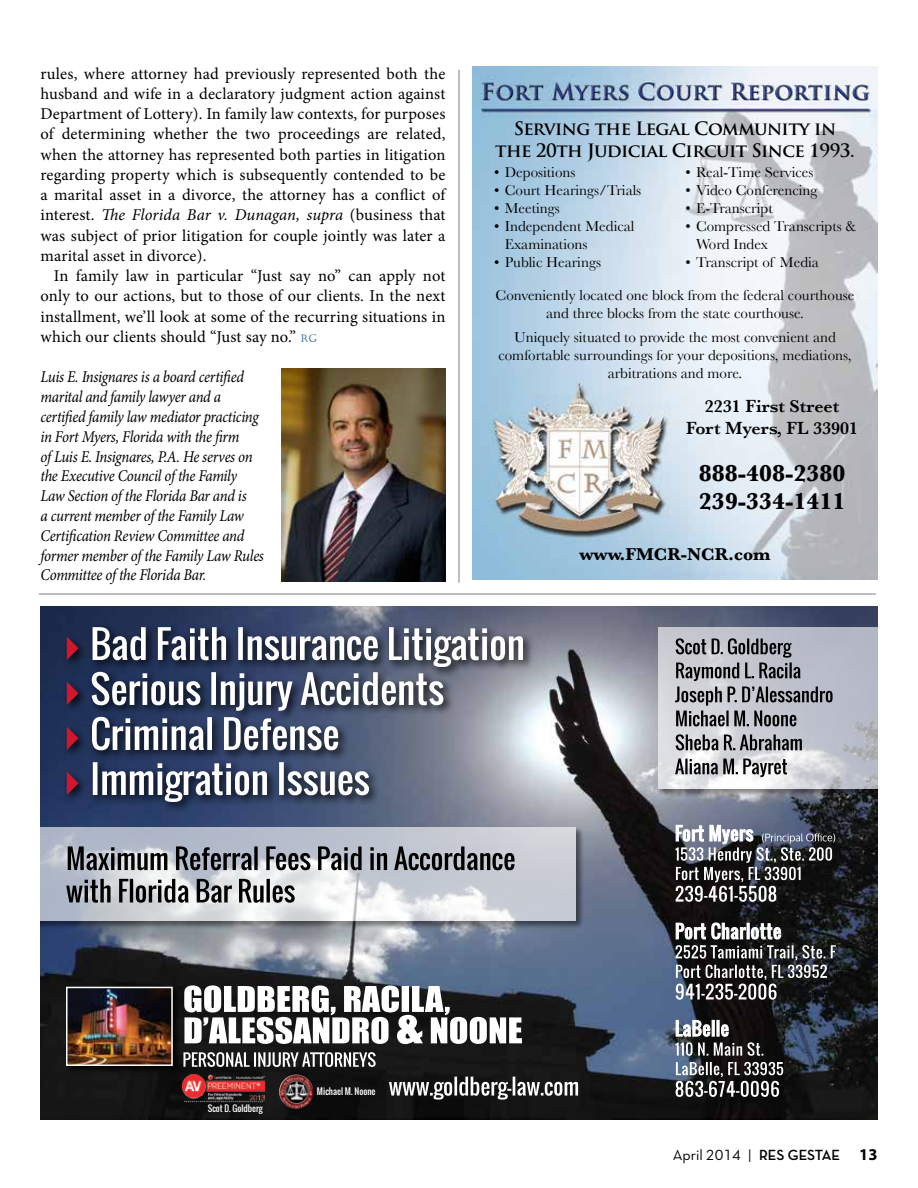
<style>
.page{position:relative;width:918px;height:1188px;background:#fff}
.page>*{position:absolute;margin:0;border:0;box-sizing:border-box;transform-origin:0 0}
.t1{font:700 24px/28.8px "Baskerville";color:#000}
.t2{font:700 18px/21.6px "Trajan Pro";letter-spacing:-.03em;color:#000;text-align:center}
.t3{font:600 18px/21.6px "Baskerville";color:#000;text-align:center}
.t4{font:700 18px "Baskerville";color:#000}
.t5{font:16.5px/20.2px "Minion Pro";letter-spacing:.01em;color:#000;text-align:justify}
.t6{font:italic 16.5px/19.8px "Minion Pro";letter-spacing:-.02em;color:#000;scale:.9 1}
.t7{font:15px/18px "Baskerville";color:#000;text-align:center}
.t8{font:15px "Neutra Text TF Book Alt";color:#000}
.t9{font:8.7px "Oswald";color:#fff}
.t10{font:8.55px "Oswald";color:#fff}
.s1{font-style:italic}
.s2{font-family:"Castellar";font-size:10.5px;color:#00447c}
.s3{font-family:"Neutra Disp";font-weight:500}
.s4{font-family:"Neutra Disp";font-weight:700}
.s5{font-family:"Myriad Pro";font-weight:700;font-size:16.5px}
</style>
<div class="page">
<img style="left:281px;top:369px;width:165px;height:212px">
<img style="left:41px;top:606px;width:836px;height:513px">
<div style="left:657px;top:626px;width:221px;height:171px;background:#000;opacity:.75"></div>
<svg style="left:658px;top:627px;width:220px;height:162px;background:#c7c9d1"></svg>
<svg style="left:389px;top:1077px;width:189px;height:23px"></svg>
<img style="left:279px;top:1075px;width:34px;height:34px">
<img style="left:182px;top:1075px;width:83px;height:27px">
<svg style="left:676px;top:945px;width:160px;height:55px;background:#4e4e50"></svg>
<svg style="left:676px;top:923px;width:105px;height:16px"></svg>
<svg style="left:676px;top:1062px;width:107px;height:35px"></svg>
<svg style="left:675px;top:1020px;width:88px;height:36px"></svg>
<svg style="left:675px;top:824px;width:160px;height:78px;background:#585a5f"></svg>
<div style="left:88px;top:758px;width:292px;height:55px;background:#000;opacity:.84"></div>
<svg style="left:93px;top:762px;width:276px;height:40px"></svg>
<div style="left:62px;top:769px;width:27px;height:36px;background:#000;opacity:.84"></div>
<svg style="left:67px;top:772px;width:12px;height:23px"></svg>
<div style="left:88px;top:713px;width:261px;height:48px;background:#000;opacity:.84"></div>
<svg style="left:92px;top:721px;width:246px;height:29px"></svg>
<div style="left:62px;top:724px;width:27px;height:36px;background:#000;opacity:.84"></div>
<svg style="left:67px;top:727px;width:12px;height:23px"></svg>
<div style="left:88px;top:668px;width:366px;height:53px;background:#000;opacity:.84"></div>
<div style="left:62px;top:679px;width:27px;height:36px;background:#000;opacity:.84"></div>
<svg style="left:67px;top:682px;width:12px;height:23px"></svg>
<div style="left:88px;top:623px;width:446px;height:55px;background:#000;opacity:.84"></div>
<svg style="left:92px;top:627px;width:431px;height:84px"></svg>
<div style="left:62px;top:634px;width:27px;height:36px;background:#000;opacity:.84"></div>
<svg style="left:67px;top:637px;width:12px;height:23px"></svg>
<svg style="left:675px;top:759px;width:112px;height:18px"></svg>
<svg style="left:676px;top:734px;width:126px;height:16px;background:#7f8084"></svg>
<svg style="left:675px;top:687px;width:158px;height:39px;background:#8f9097"></svg>
<svg style="left:676px;top:638px;width:125px;height:43px;background:#8d8e95"></svg>
<div style="left:65px;top:986px;width:116px;height:89px;background:#0c0c0c"></div>
<img style="left:69px;top:990px;width:101px;height:73px">
<div style="left:66px;top:987px;width:107px;height:79px;border:2px solid #fff"></div>
<svg style="left:184px;top:985px;width:338px;height:59px"></svg>
<svg style="left:183px;top:1052px;width:193px;height:15px"></svg>
<div style="left:40px;top:827px;width:544px;height:103px;background:#000;opacity:.75"></div>
<svg style="left:40px;top:827px;width:536px;height:94px"></svg>
<svg style="left:66px;top:879px;width:229px;height:24px;background:#86888a"></svg>
<svg style="left:68px;top:846px;width:447px;height:24px;background:#7a7d83"></svg>
<hr style="left:39px;top:593px;width:837px;height:2px;background:#a7a9ac">
<hr style="left:458px;top:70px;width:2px;height:513px;background:#a7a9ac">
<img style="left:473px;top:67px;width:405px;height:513px">
<img style="left:482px;top:83px;width:252px;height:17px">
<p class="t5" style="left:40px;top:63px;width:407px">rules, where attorney had previously represented both the husband and wife in a declaratory judgment action against Department of Lottery). In family law contexts, for purposes of determining whether the two proceedings are related, when the attorney has represented both parties in litigation regarding property which is subsequently contended to be a marital asset in a divorce, the attorney has a conflict of interest. <span class="s1">The Florida Bar v. Dunagan, supra</span> (business that was subject of prior litigation for couple jointly was later a marital asset in divorce).</p>
<p class="t5" style="left:40px;top:266px;width:407px;text-indent:13px">In family law in particular “Just say no” can apply not only to our actions, but to those of our clients. In the next installment, we’ll look at some of the recurring situations in which our clients should “Just say no.” <span class="s2">RG</span></p>
<p class="t6" style="left:40px;top:367px;width:250px">Luis E. Insignares is a board certified marital and family lawyer and a certified family law mediator practicing in Fort Myers, Florida with the firm<br>of Luis E. Insignares, P.A. He serves on the Executive Council of the Family Law Section of the Florida Bar and is<br>a current member of the Family Law Certification Review Committee and former member of the Family Law Rules Committee of the Florida Bar.</p>
<p class="t2" style="left:495px;top:118px;width:361px">Serving the Legal Community in the 20th Judicial Circuit Since 1993.</p>
<p class="t7" style="left:494px;top:163px;width:83px">• Depositions</p>
<p class="t7" style="left:494px;top:181px;width:149px">• Court Hearings/Trials</p>
<p class="t7" style="left:494px;top:199px;width:67px">• Meetings</p>
<p class="t7" style="left:505px;top:217px;width:131px;text-align:left;text-indent:-10px">• Independent Medical<br>Examinations</p>
<p class="t7" style="left:494px;top:253px;width:108px">• Public Hearings</p>
<p class="t7" style="left:686px;top:163px;width:129px">• Real-Time Services</p>
<p class="t7" style="left:686px;top:181px;width:134px">• Video Conferencing</p>
<p class="t7" style="left:686px;top:199px;width:89px">• E-Transcript</p>
<p class="t7" style="left:696px;top:217px;width:162px;text-align:left;text-indent:-10px">• Compressed Transcripts &amp;<br>Word Index</p>
<p class="t7" style="left:686px;top:253px;width:135px">• Transcript of Media</p>
<p class="t7" style="left:496px;top:286px;width:360px">Conveniently located one block from the federal courthouse and three blocks from the state courthouse.</p>
<p class="t7" style="left:498px;top:328px;width:355px">Uniquely situated to provide the most convenient and comfortable surroundings for your depositions, mediations, arbitrations and more.</p>
<p class="t3" style="left:686px;top:395px;width:174px">2231 First Street<br>Fort Myers, FL 33901</p>
<h1 class="t1" style="left:699px;top:458px;width:148px">888-408-2380<br>239-334-1411</h1>
<p class="t4" style="left:580px;top:544px;width:192px">www.FMCR-NCR.com</p>
<p class="t10" style="left:208px;top:1102px;width:57px">Scot D. Goldberg</p>
<p class="t9" style="left:317px;top:1084px;width:60px">Michael M. Noone</p>
<p class="t8" style="left:673px;top:1146px;width:206px">April 2014 <span class="s3">|</span> <span class="s4">RES GESTAE</span> <span class="s5">13</span></p>
</div>
